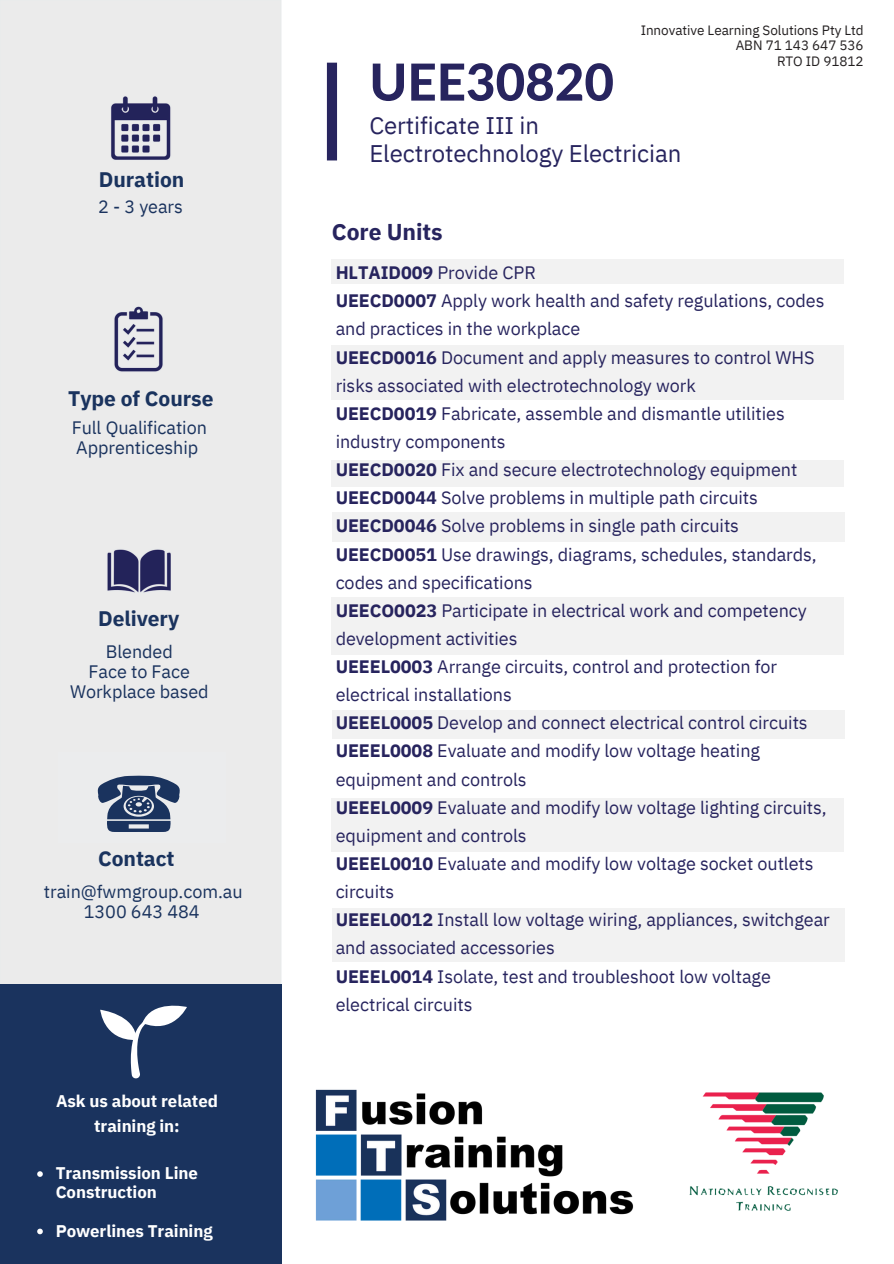
<style>
.page{position:relative;width:894px;height:1264px;background:#fff}
.page>*{position:absolute;margin:0;border:0;box-sizing:border-box;transform-origin:0 0}
.t1{font:800 51px "Lato";color:#27245e}
.t2{font:24px/28.2px "IBM Plex Sans";letter-spacing:-.005em;color:#27245e}
.t3{font:700 22.8px "IBM Plex Sans";letter-spacing:-.005em;color:#27245e}
.t4{font:700 21px "IBM Plex Sans";letter-spacing:-.005em;color:#1a335e}
.t5{font:18px/28.2px "IBM Plex Sans";letter-spacing:-.005em;color:#27245e}
.t6{font:18px/20.2px "IBM Plex Sans";letter-spacing:-.005em;color:#1a335e;text-align:center}
.t7{font:700 16.8px/24.8px "IBM Plex Sans";letter-spacing:-.005em;color:#fff;text-align:center}
.t8{font:13.5px/15.8px "IBM Plex Sans";letter-spacing:-.005em;color:#231f20;text-align:right}
.s1{font-weight:700}
</style>
<div class="page">
<img style="left:315px;top:1089px;width:319px;height:132px">
<div style="left:0;top:0;width:282px;height:1263px;background:#ebebeb"></div>
<img style="left:689px;top:1092px;width:149px;height:119px">
<div style="left:327px;top:63px;width:10px;height:97px;background:#27245e"></div>
<div style="left:0;top:984px;width:281px;height:279px;background:#1a335e"></div>
<svg style="left:100px;top:1005px;width:87px;height:73px"></svg>
<div style="left:59px;top:752px;width:166px;height:90px;background:#ebeced"></div>
<svg style="left:95px;top:775px;width:87px;height:57px;background:#6b7a95"></svg>
<div style="left:331px;top:259px;width:513px;height:25px;background:#f2f2f2"></div>
<div style="left:331px;top:345px;width:513px;height:54px;background:#f2f2f2"></div>
<div style="left:331px;top:460px;width:513px;height:26px;background:#f2f2f2"></div>
<div style="left:331px;top:512px;width:513px;height:30px;background:#f2f2f2"></div>
<div style="left:331px;top:597px;width:513px;height:57px;background:#f2f2f2"></div>
<div style="left:332px;top:710px;width:512px;height:28px;background:#f2f2f2"></div>
<div style="left:331px;top:797px;width:513px;height:54px;background:#f2f2f2"></div>
<div style="left:332px;top:908px;width:512px;height:54px;background:#f2f2f2"></div>
<svg style="left:37px;top:1171px;width:6px;height:5px"></svg>
<svg style="left:37px;top:1228px;width:6px;height:6px"></svg>
<h5 class="t4" style="left:99px;top:165px;width:87px">Duration</h5>
<p class="t6" style="left:98px;top:196px;width:86px">2 - 3 years</p>
<p class="t4" style="left:68px;top:385px;width:147px">Type of Course</p>
<p class="t6" style="left:72px;top:417px;width:137px;text-align:left">Full Qualification<br>Apprenticeship</p>
<p class="t4" style="left:98px;top:604px;width:82px">Delivery</p>
<h1 class="t6" style="left:70px;top:641px;width:140px">Blended<br>Face to Face<br>Workplace based</h1>
<p class="t4" style="left:98px;top:844px;width:78px">Contact</p>
<p class="t6" style="left:44px;top:881px;width:200px">train@fwmgroup.com.au<br>1300 643 484</p>
<h3 class="t7" style="left:56px;top:1088px;width:163px">Ask us about related training in:</h3>
<h2 class="t7" style="left:56px;top:1163px;width:144px;line-height:19.2px;text-align:left">Transmission Line<br>Construction</h2>
<h6 class="t7" style="left:56px;top:1217px;width:158px">Powerlines Training</h6>
<h6 class="t8" style="left:640px;top:22px;width:224px">Innovative Learning Solutions Pty Ltd<br>ABN 71 143 647 536</h6>
<p class="t8" style="left:776px;top:53px;width:88px">RTO ID 91812</p>
<p class="t1" style="left:369px;top:50px;width:246px">UEE30820</p>
<h4 class="t2" style="left:369px;top:111px;width:313px">Certificate III in<br>Electrotechnology Electrician</h4>
<h6 class="t3" style="left:332px;top:216px;width:112px">Core Units</h6>
<h4 class="t5" style="left:335px;top:258px;width:495px"><span class="s1">HLTAID009</span> Provide CPR<br><span class="s1">UEECD0007</span> Apply work health and safety regulations, codes and practices in the workplace<br><span class="s1">UEECD0016</span> Document and apply measures to control WHS risks associated with electrotechnology work<br><span class="s1">UEECD0019</span> Fabricate, assemble and dismantle utilities industry components<br><span class="s1">UEECD0020</span> Fix and secure electrotechnology equipment <span class="s1">UEECD0044</span> Solve problems in multiple path circuits <span class="s1">UEECD0046</span> Solve problems in single path circuits <span class="s1">UEECD0051</span> Use drawings, diagrams, schedules, standards, codes and specifications<br><span class="s1">UEECO0023</span> Participate in electrical work and competency development activities<br><span class="s1">UEEEL0003</span> Arrange circuits, control and protection for electrical installations<br><span class="s1">UEEEL0005</span> Develop and connect electrical control circuits <span class="s1">UEEEL0008</span> Evaluate and modify low voltage heating equipment and controls<br><span class="s1">UEEEL0009</span> Evaluate and modify low voltage lighting circuits, equipment and controls<br><span class="s1">UEEEL0010</span> Evaluate and modify low voltage socket outlets circuits<br><span class="s1">UEEEL0012</span> Install low voltage wiring, appliances, switchgear and associated accessories<br><span class="s1">UEEEL0014</span> Isolate, test and troubleshoot low voltage electrical circuits</h4>
</div>
